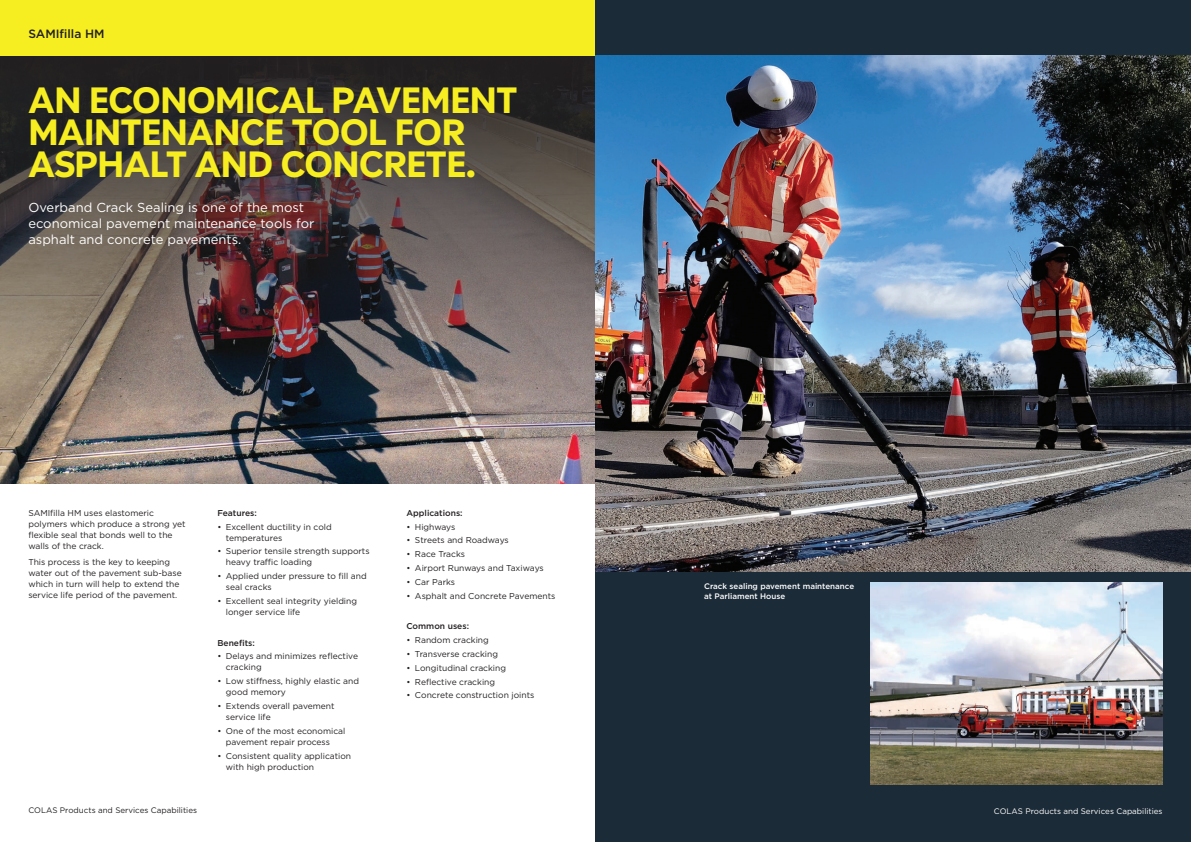
<style>
.page{position:relative;width:1191px;height:842px;background:#fff}
.page>*{position:absolute;margin:0;border:0;box-sizing:border-box;transform-origin:0 0}
.Heading_COLAS{font:700 36px/32px "Colas";letter-spacing:-.01em;color:#f7ee22}
.Intro_Copy{font:13px/16px "Gotham";color:#fff}
.t1{font:500 12px "Gotham";color:#211f21}
.t2{font:8.5px/11px "Gotham";color:#231f20}
.t3{font:500 8.5px "Gotham";color:#231f20}
.t4{font:500 8px/9.6px "Gotham";color:#fff}
.t5{font:8px "Gotham";color:#231f20}
.t6{font:8px "Gotham";color:#fff}
</style>
<div class="page">
<img style="left:0;top:454px;width:595px;height:29px">
<img style="left:0;top:55px;width:595px;height:399px">
<div style="left:0;top:0;width:595px;height:55px;background:#f7ee22"></div>
<div style="left:595px;top:0;width:596px;height:842px;background:#1c2b38"></div>
<img style="left:596px;top:55px;width:595px;height:517px">
<img style="left:870px;top:583px;width:292px;height:202px">
<p class="t1" style="left:28px;top:26px;width:78px">SAMIfilla HM</p>
<p class="Heading_COLAS" style="left:28px;top:85px;width:490px">AN ECONOMICAL PAVEMENT</p>
<p class="Heading_COLAS" style="left:28px;top:117px;width:449px">MAINTENANCE TOOL FOR<br>ASPHALT AND CONCRETE.</p>
<p class="Intro_Copy" style="left:28px;top:199px;width:288px">Overband Crack Sealing is one of the most economical pavement maintenance tools for asphalt and concrete pavements.</p>
<p class="t2" style="left:28px;top:507px;width:159px">SAMIfilla HM uses elastomeric polymers which produce a strong yet flexible seal that bonds well to the walls of the crack.</p>
<p class="t2" style="left:28px;top:557px;width:155px">This process is the key to keeping water out of the pavement sub-base which in turn will help to extend the service life period of the pavement.</p>
<p class="t5" style="left:28px;top:805px;width:170px">COLAS Products and Services Capabilities</p>
<p class="t3" style="left:217px;top:507px;width:41px">Features:</p>
<p class="t2" style="left:226px;top:521px;width:107px;text-indent:-9px">• Excellent ductility in cold temperatures</p>
<p class="t2" style="left:226px;top:546px;width:145px;text-indent:-9px">• Superior tensile strength supports heavy traffic loading</p>
<p class="t2" style="left:226px;top:570px;width:142px;text-indent:-9px">• Applied under pressure to fill and seal cracks</p>
<p class="t2" style="left:226px;top:595px;width:133px;text-indent:-9px">• Excellent seal integrity yielding longer service life</p>
<p class="t3" style="left:217px;top:637px;width:39px">Benefits:</p>
<p class="t2" style="left:226px;top:651px;width:134px;text-indent:-9px">• Delays and minimizes reflective cracking</p>
<p class="t2" style="left:226px;top:675px;width:135px;text-indent:-9px">• Low stiffness, highly elastic and good memory</p>
<p class="t2" style="left:226px;top:700px;width:110px;text-indent:-9px">• Extends overall pavement service life</p>
<p class="t2" style="left:226px;top:725px;width:121px;text-indent:-9px">• One of the most economical pavement repair process</p>
<p class="t2" style="left:226px;top:750px;width:127px;text-indent:-9px">• Consistent quality application with high production</p>
<p class="t3" style="left:406px;top:507px;width:58px">Applications:</p>
<p class="t2" style="left:406px;top:521px;width:50px">• Highways</p>
<p class="t2" style="left:406px;top:535px;width:104px">• Streets and Roadways</p>
<p class="t2" style="left:406px;top:548px;width:60px">• Race Tracks</p>
<p class="t2" style="left:406px;top:562px;width:139px">• Airport Runways and Taxiways</p>
<p class="t2" style="left:406px;top:576px;width:50px">• Car Parks</p>
<p class="t2" style="left:406px;top:590px;width:150px">• Asphalt and Concrete Pavements</p>
<p class="t3" style="left:406px;top:621px;width:64px">Common uses:</p>
<p class="t2" style="left:406px;top:634px;width:84px">• Random cracking</p>
<p class="t2" style="left:406px;top:648px;width:93px">• Transverse cracking</p>
<p class="t2" style="left:406px;top:662px;width:101px">• Longitudinal cracking</p>
<p class="t2" style="left:406px;top:676px;width:90px">• Reflective cracking</p>
<p class="t2" style="left:406px;top:690px;width:129px">• Concrete construction joints</p>
<p class="t4" style="left:704px;top:582px;width:151px">Crack sealing pavement maintenance at Parliament House</p>
<p class="t6" style="left:993px;top:805px;width:170px">COLAS Products and Services Capabilities</p>
</div>
